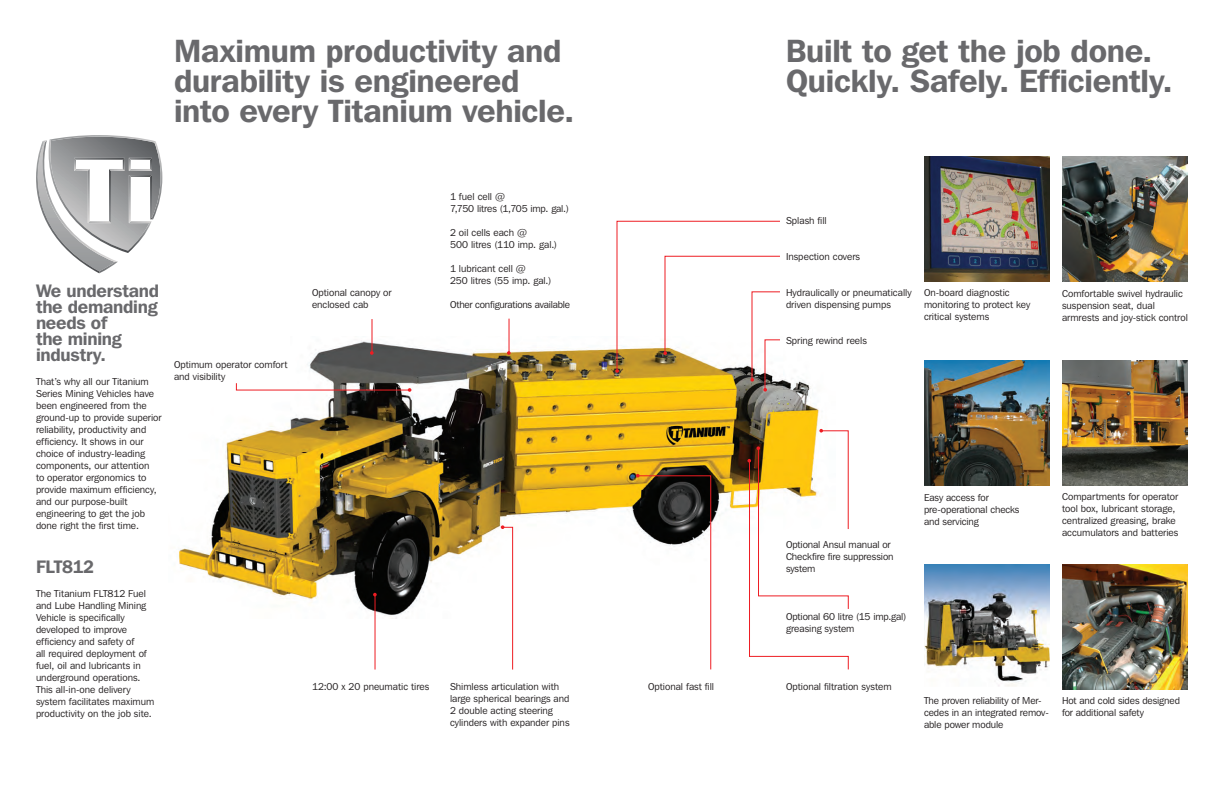
<style>
.page{position:relative;width:1224px;height:792px;background:#fff}
.page>*{position:absolute;margin:0;border:0;box-sizing:border-box;transform-origin:0 0}
.t1{font:600 32px/30px "Franklin Gothic IT Cby BT";letter-spacing:-.005em;color:#69696c}
.t2{font:600 18px/16px "Franklin Gothic IT Cby BT";letter-spacing:-.015em;color:#69696c}
.t3{font:10px/12px "Franklin Gothic IT Cby BT";color:#231f20}
.t4{font:10px "Franklin Gothic IT Cby BT";letter-spacing:-.02em;color:#231f20}
</style>
<div class="page">
<img style="left:179px;top:336px;width:643px;height:283px">
<svg style="left:36px;top:135px;width:127px;height:138px"></svg>
<img style="left:924px;top:564px;width:126px;height:122px">
<img style="left:1062px;top:564px;width:126px;height:126px">
<img style="left:1062px;top:360px;width:126px;height:126px">
<img style="left:924px;top:156px;width:126px;height:126px">
<img style="left:924px;top:360px;width:126px;height:126px">
<img style="left:1062px;top:156px;width:126px;height:126px">
<svg style="left:501px;top:525px;width:12px;height:145px"></svg>
<svg style="left:747px;top:429px;width:102px;height:241px"></svg>
<svg style="left:636px;top:474px;width:75px;height:196px"></svg>
<hr style="left:375px;top:595px;width:1px;height:75px;background:#ee1d23">
<svg style="left:370px;top:351px;width:4px;height:4px"></svg>
<svg style="left:236px;top:383px;width:175px;height:9px"></svg>
<svg style="left:615px;top:221px;width:165px;height:171px"></svg>
<hr style="left:509px;top:319px;width:1px;height:34px;background:#ee1d23">
<svg style="left:507px;top:351px;width:4px;height:4px"></svg>
<hr style="left:372px;top:319px;width:1px;height:34px;background:#ee1d23">
<p class="t1" style="left:174px;top:35px;width:402px">Maximum productivity and durability is engineered into every Titanium vehicle.</p>
<p class="t1" style="left:786px;top:35px;width:368px">Built to get the job done.</p>
<p class="t1" style="left:786px;top:65px;width:388px">Quickly. Safely. Efficiently.</p>
<p class="t2" style="left:36px;top:282px;width:125px">We understand the demanding needs of<br>the mining industry.</p>
<p class="t3" style="left:36px;top:375px;width:127px">That’s why all our Titanium<br>Series Mining Vehicles have been engineered from the ground-up to provide superior reliability, productivity and efficiency. It shows in our choice of industry-leading components, our attention<br>to operator ergonomics to provide maximum efficiency, and our purpose-built engineering to get the job done right the first time.</p>
<p class="t2" style="left:36px;top:558px;width:60px">FLT812</p>
<p class="t3" style="left:36px;top:587px;width:120px">The Titanium FLT812 Fuel and Lube Handling Mining<br>Vehicle is specifically developed to improve efficiency and safety of<br>all required deployment of fuel, oil and lubricants in underground operations.<br>This all-in-one delivery system facilitates maximum productivity on the job site.</p>
<p class="t3" style="left:174px;top:358px;width:115px">Optimum operator comfort and visibility</p>
<p class="t3" style="left:312px;top:286px;width:81px">Optional canopy or</p>
<p class="t3" style="left:312px;top:298px;width:58px">enclosed cab</p>
<p class="t3" style="left:450px;top:190px;width:57px">1 fuel cell @</p>
<p class="t3" style="left:450px;top:202px;width:120px">7,750 litres (1,705 imp. gal.)</p>
<p class="t3" style="left:450px;top:226px;width:79px">2 oil cells each @</p>
<p class="t3" style="left:450px;top:238px;width:109px">500 litres (110 imp. gal.)</p>
<p class="t3" style="left:450px;top:262px;width:77px">1 lubricant cell @</p>
<p class="t3" style="left:450px;top:274px;width:103px">250 litres (55 imp. gal.)</p>
<p class="t4" style="left:450px;top:298px;width:121px">Other configurations available</p>
<p class="t3" style="left:312px;top:680px;width:119px">12:00 x 20 pneumatic tires</p>
<p class="t3" style="left:450px;top:680px;width:121px">Shimless articulation with large spherical bearings and<br>2 double acting steering cylinders with expander pins</p>
<p class="t3" style="left:786px;top:214px;width:42px">Splash fill</p>
<p class="t3" style="left:786px;top:250px;width:76px">Inspection covers</p>
<p class="t3" style="left:786px;top:286px;width:127px">Hydraulically or pneumatically driven dispensing pumps</p>
<p class="t3" style="left:786px;top:334px;width:82px">Spring rewind reels</p>
<p class="t3" style="left:924px;top:286px;width:108px">On-board diagnostic monitoring to protect key critical systems</p>
<p class="t3" style="left:1062px;top:287px;width:127px">Comfortable swivel hydraulic suspension seat, dual armrests and joy-stick control</p>
<p class="t3" style="left:786px;top:538px;width:109px">Optional Ansul manual or<br>Checkfire fire suppression system</p>
<p class="t3" style="left:786px;top:610px;width:122px">Optional 60 litre (15 imp.gal) greasing system</p>
<p class="t3" style="left:924px;top:491px;width:66px">Easy access for</p>
<p class="t3" style="left:924px;top:503px;width:97px">pre-operational checks</p>
<p class="t3" style="left:924px;top:515px;width:56px">and servicing</p>
<p class="t3" style="left:1062px;top:490px;width:118px">Compartments for operator tool box, lubricant storage, centralized greasing, brake accumulators and batteries</p>
<p class="t3" style="left:648px;top:680px;width:68px">Optional fast fill</p>
<p class="t3" style="left:786px;top:680px;width:107px">Optional filtration system</p>
<p class="t3" style="left:924px;top:694px;width:126px">The proven reliability of Mer&shy;cedes in an integrated remov&shy;able power module</p>
<p class="t3" style="left:1062px;top:694px;width:119px">Hot and cold sides designed for additional safety</p>
</div>
